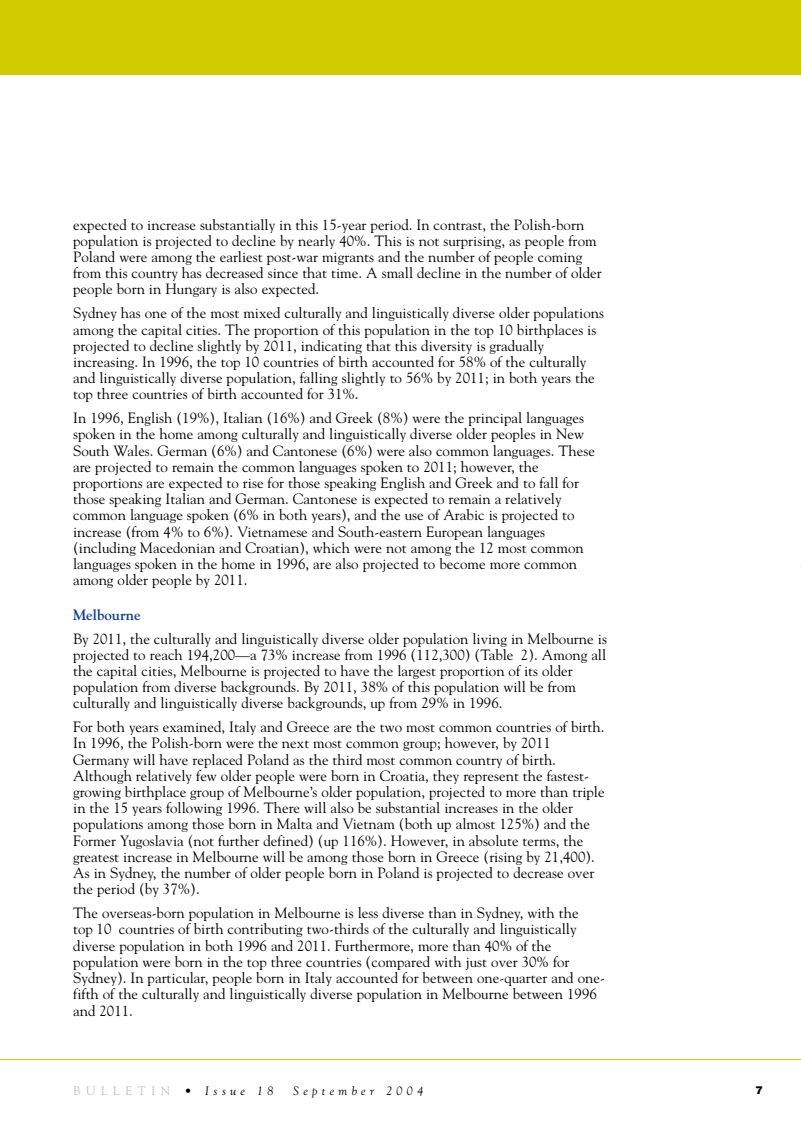
<style>
.page{position:relative;width:801px;height:1132px;background:#fff}
.page>*{position:absolute;margin:0;border:0;box-sizing:border-box;transform-origin:0 0}
.t1{font:14.85px/16.2px "Goudy";color:#000}
.t2{font:700 14.85px "Goudy";color:#0f3e9a}
.t3{font:12.15px "Goudy";color:#bfbfbf}
.t4{font:italic 12.15px "Goudy";letter-spacing:.355em;color:#000}
.t5{font:900 10.8px "Helvetica";color:#000}
.s1{color:#000}
.s2{font-style:italic;color:#000}
</style>
<div class="page">
<div style="left:0;top:0;width:800px;height:75px;background:#d1cc00"></div>
<hr style="left:0;top:1058px;width:800px;height:1px;background:#d1cc00">
<p class="t1" style="left:73px;top:217px;width:530px">expected to increase substantially in this 15-year period. In contrast, the Polish-born population is projected to decline by nearly 40%. This is not surprising, as people from Poland were among the earliest post-war migrants and the number of people coming from this country has decreased since that time. A small decline in the number of older people born in Hungary is also expected.</p>
<p class="t1" style="left:73px;top:306px;width:532px">Sydney has one of the most mixed culturally and linguistically diverse older populations among the capital cities. The proportion of this population in the top 10 birthplaces is projected to decline slightly by 2011, indicating that this diversity is gradually increasing. In 1996, the top 10 countries of birth accounted for 58% of the culturally and linguistically diverse population, falling slightly to 56% by 2011; in both years the top three countries of birth accounted for 31%.</p>
<p class="t1" style="left:73px;top:411px;width:523px">In 1996, English (19%), Italian (16%) and Greek (8%) were the principal languages spoken in the home among culturally and linguistically diverse older peoples in New South Wales. German (6%) and Cantonese (6%) were also common languages. These are projected to remain the common languages spoken to 2011; however, the proportions are expected to rise for those speaking English and Greek and to fall for those speaking Italian and German. Cantonese is expected to remain a relatively common language spoken (6% in both years), and the use of Arabic is projected to increase (from 4% to 6%). Vietnamese and South-eastern European languages (including Macedonian and Croatian), which were not among the 12 most common languages spoken in the home in 1996, are also projected to become more common among older people by 2011.</p>
<p class="t2" style="left:73px;top:608px;width:69px">Melbourne</p>
<p class="t1" style="left:73px;top:631px;width:535px">By 2011, the culturally and linguistically diverse older population living in Melbourne is projected to reach 194,200—a 73% increase from 1996 (112,300) (Table 2). Among all the capital cities, Melbourne is projected to have the largest proportion of its older population from diverse backgrounds. By 2011, 38% of this population will be from culturally and linguistically diverse backgrounds, up from 29% in 1996.</p>
<p class="t1" style="left:73px;top:719px;width:533px">For both years examined, Italy and Greece are the two most common countries of birth.<br>In 1996, the Polish-born were the next most common group; however, by 2011<br>Germany will have replaced Poland as the third most common country of birth.<br>Although relatively few older people were born in Croatia, they represent the fastest&shy;growing birthplace group of Melbourne’s older population, projected to more than triple in the 15 years following 1996. There will also be substantial increases in the older populations among those born in Malta and Vietnam (both up almost 125%) and the Former Yugoslavia (not further defined) (up 116%). However, in absolute terms, the greatest increase in Melbourne will be among those born in Greece (rising by 21,400).<br>As in Sydney, the number of older people born in Poland is projected to decrease over the period (by 37%).</p>
<p class="t1" style="left:73px;top:906px;width:533px">The overseas-born population in Melbourne is less diverse than in Sydney, with the<br>top 10 countries of birth contributing two-thirds of the culturally and linguistically diverse population in both 1996 and 2011. Furthermore, more than 40% of the population were born in the top three countries (compared with just over 30% for Sydney). In particular, people born in Italy accounted for between one-quarter and one&shy;fifth of the culturally and linguistically diverse population in Melbourne between 1996 and 2011.</p>
<p class="t3" style="left:73px;top:1085px;width:202px">B U L L E T I N <span class="s1">•</span> <span class="s2">Issue 18</span></p>
<p class="t4" style="left:293px;top:1085px;width:132px">September 2004</p>
<p class="t5" style="left:755px;top:1085px;width:9px">7</p>
</div>
